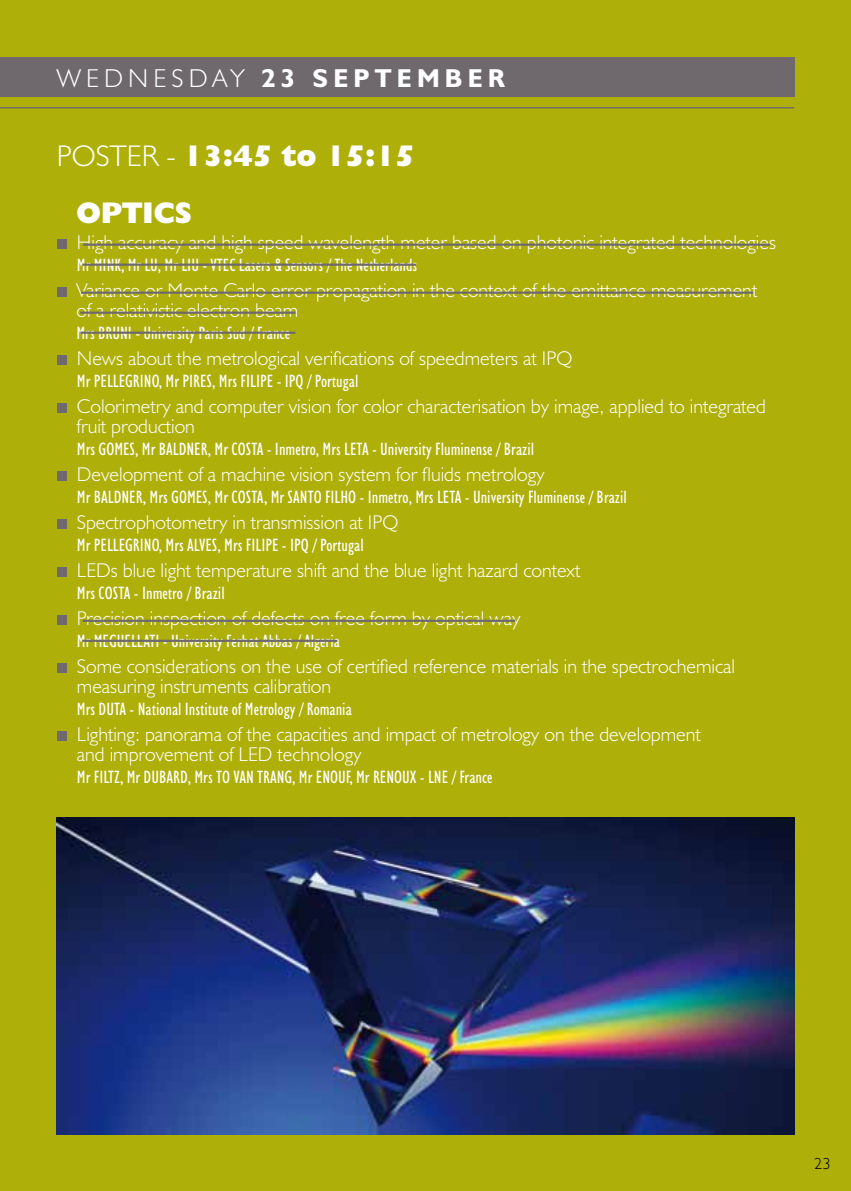
<style>
.page{position:relative;width:851px;height:1191px;background:#fff}
.page>*{position:absolute;margin:0;border:0;box-sizing:border-box;transform-origin:0 0}
.t1{font:800 30px "Humanist 521 BT";color:#fff}
.t2{font:300 26px "Humanist 521 BT";letter-spacing:.2em;color:#fff}
.t3{font:700 26px "Humanist 521 BT";color:#fff}
.t4{font:300 20px/20px "Humanist 521 BT";color:#fff}
.t5{font:condensed 18px "Humanist 521 BT";color:#fff}
.t6{font:300 16px "Humanist 521 BT";color:#000}
.s1{font-weight:700}
.s2{font-weight:300}
</style>
<div class="page">
<div style="left:0;top:0;width:850px;height:1191px;background:#afaf09"></div>
<div style="left:0;top:57px;width:794px;height:39px;background:#6f696e"></div>
<hr style="left:0;top:107px;width:794px;height:1px;background:#6f696e">
<div style="left:57px;top:239px;width:9px;height:10px;background:#6f696e"></div>
<div style="left:57px;top:287px;width:9px;height:10px;background:#6f696e"></div>
<div style="left:57px;top:355px;width:9px;height:10px;background:#6f696e"></div>
<div style="left:57px;top:403px;width:9px;height:10px;background:#6f696e"></div>
<div style="left:57px;top:471px;width:9px;height:10px;background:#6f696e"></div>
<div style="left:57px;top:519px;width:9px;height:10px;background:#6f696e"></div>
<div style="left:57px;top:567px;width:9px;height:10px;background:#6f696e"></div>
<div style="left:57px;top:615px;width:9px;height:10px;background:#6f696e"></div>
<div style="left:57px;top:663px;width:9px;height:10px;background:#6f696e"></div>
<div style="left:57px;top:731px;width:9px;height:10px;background:#6f696e"></div>
<img style="left:57px;top:817px;width:737px;height:317px">
<hr style="left:83px;top:244px;width:686px;height:1px;background:#6f696e">
<hr style="left:82px;top:264px;width:334px;height:1px;background:#6f696e">
<hr style="left:81px;top:292px;width:672px;height:1px;background:#6f696e">
<hr style="left:80px;top:312px;width:215px;height:1px;background:#6f696e">
<hr style="left:80px;top:332px;width:215px;height:1px;background:#6f696e">
<hr style="left:83px;top:620px;width:432px;height:1px;background:#6f696e">
<hr style="left:82px;top:640px;width:255px;height:1px;background:#6f696e">
<h2 class="t2" style="left:57px;top:62px;width:278px">Wed nesd ay <span class="s1">23 SEPTEM</span></h2>
<h2 class="t3" style="left:445px;top:61px;width:42px">BER</h2>
<h1 class="t1" style="left:57px;top:137px;width:359px"><span class="s2">POSTER -</span> 13:45 TO 15:15</h1>
<h1 class="t1" style="left:77px;top:194px;width:44px">OPTICS</h1>
<p class="t4" style="left:77px;top:232px;width:700px">High accuracy and high speed wavelength meter based on photonic integrated technologies</p>
<p class="t5" style="left:77px;top:254px;width:342px">Mr Mink, Mr Lu, Mr Liu - VTEC Lasers &amp; Sensors / The Netherlands</p>
<p class="t4" style="left:76px;top:280px;width:682px">Variance or Monte Carlo error propagation in the context of the emittance measurement of a relativistic electron beam</p>
<p class="t5" style="left:76px;top:322px;width:37px">Mrs Bruni</p>
<p class="t5" style="left:135px;top:322px;width:156px">- University Paris Sud / France</p>
<p class="t4" style="left:77px;top:348px;width:497px">N ews about the metrological verifications of speedmeters at I PQ</p>
<p class="t5" style="left:77px;top:370px;width:32px">Mr Pellegrino</p>
<p class="t5" style="left:159px;top:370px;width:94px">, Mr Pires, Mrs Filipe</p>
<p class="t5" style="left:276px;top:370px;width:83px">- IPQ / Portugal</p>
<p class="t4" style="left:77px;top:396px;width:690px">Colorimetry and computer vision for color characterisation by image, applied to integrated fruit production</p>
<p class="t5" style="left:77px;top:438px;width:98px">Mrs Gomes, Mr Baldner</p>
<p class="t5" style="left:208px;top:438px;width:36px">, Mr Costa</p>
<p class="t5" style="left:267px;top:438px;width:269px">- Inmetro, Mrs Leta - University Fluminense / Brazil</p>
<p class="t4" style="left:77px;top:464px;width:469px">Development of a machine vision system for fluids metrology</p>
<p class="t5" style="left:77px;top:486px;width:33px">Mr Baldner</p>
<p class="t5" style="left:143px;top:486px;width:159px">, Mrs Gomes, Mr Costa , Mr Santo</p>
<p class="t5" style="left:325px;top:486px;width:13px">Filho</p>
<p class="t5" style="left:359px;top:486px;width:269px">- Inmetro, Mrs Leta - University Fluminense / Brazil</p>
<p class="t4" style="left:77px;top:512px;width:323px">Spectrophotometry in transmission at I PQ</p>
<p class="t5" style="left:77px;top:534px;width:32px">Mr Pellegrino</p>
<p class="t5" style="left:159px;top:534px;width:99px">, Mrs Alves , Mrs Filipe</p>
<p class="t5" style="left:282px;top:534px;width:83px">- IPQ / Portugal</p>
<p class="t4" style="left:77px;top:560px;width:505px">LEDs blue light temperature shift and the blue light hazard context</p>
<p class="t5" style="left:77px;top:582px;width:36px">Mrs Costa</p>
<p class="t5" style="left:134px;top:582px;width:92px">- Inmetro / Brazil</p>
<p class="t4" style="left:77px;top:608px;width:445px">Precision inspection of defects on free form by optical way</p>
<p class="t5" style="left:77px;top:630px;width:33px">Mr Meguellati</p>
<p class="t5" style="left:163px;top:630px;width:178px">- University Ferhat Abbas / Algeria</p>
<p class="t4" style="left:77px;top:656px;width:659px">Some considerations on the use of certified reference materials in the spectrochemical measuring instruments calibration</p>
<p class="t5" style="left:77px;top:698px;width:276px">Mrs Duta - National Institute of Metrology / Romania</p>
<p class="t4" style="left:77px;top:724px;width:625px">Lighting: panorama of the capacities and impact of metrology on the development and improvement of LED technology</p>
<p class="t5" style="left:77px;top:766px;width:83px">Mr Filtz, Mr Dubard</p>
<p class="t5" style="left:188px;top:766px;width:201px">, Mrs To Van Trang, Mr Enouf, Mr Renoux</p>
<p class="t5" style="left:420px;top:766px;width:74px">- LNE / France</p>
<p class="t6" style="left:814px;top:1153px;width:18px">23</p>
</div>
